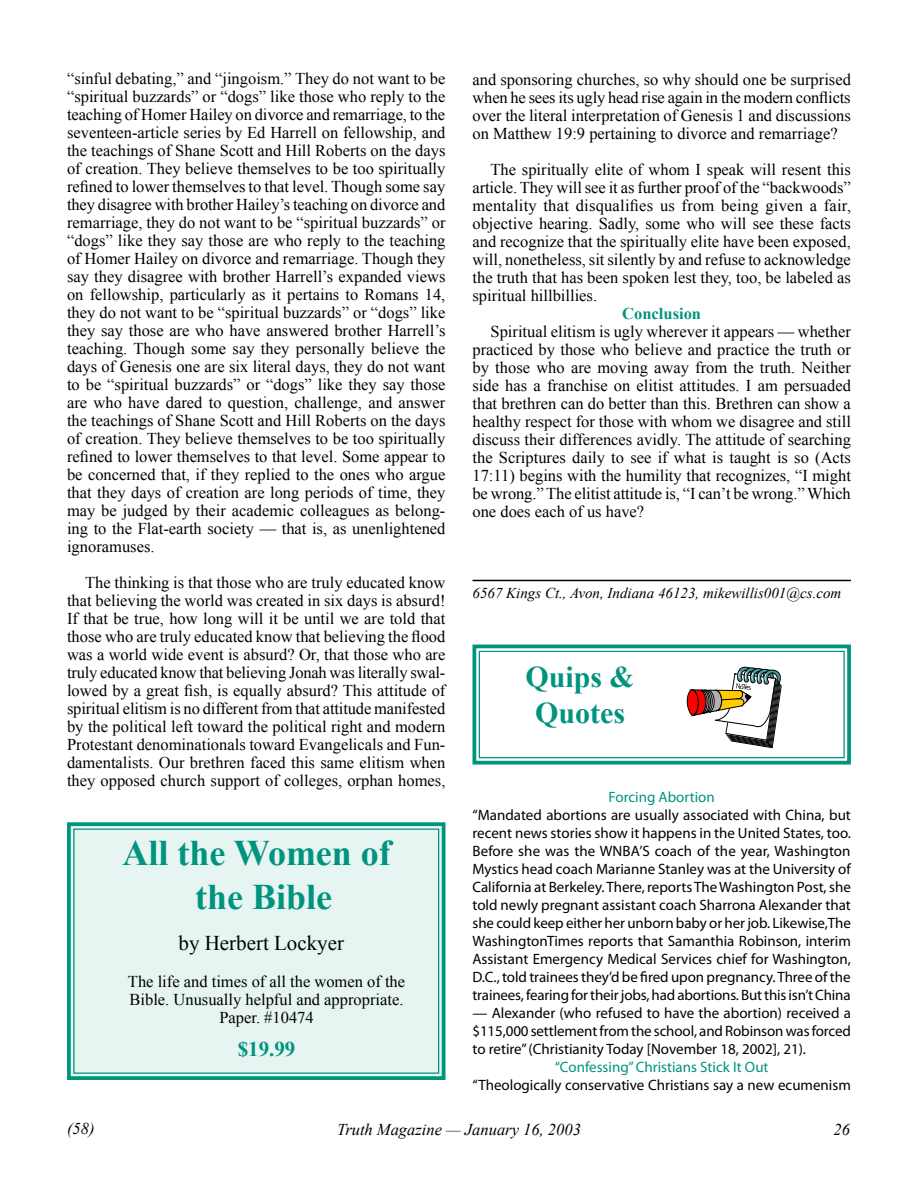
<style>
.page{position:relative;width:918px;height:1188px;background:#fff}
.page>*{position:absolute;margin:0;border:0;box-sizing:border-box;transform-origin:0 0}
.t1{font:700 36px/43.5px "Times New Roman";color:#00937e;text-align:center}
.t2{font:700 30px/36px "Times New Roman";color:#00937e;text-align:center}
.t3{font:21px "Times New Roman";color:#000}
.t4{font:700 21px "Times New Roman";color:#00937e}
.t5{font:16.5px/18px "Times New Roman";color:#000;text-align:justify}
.t6{font:italic 16.5px "Times New Roman";color:#000}
.t7{font:700 16.5px "Times New Roman";color:#00937e}
.t8{font:15px/18px "Myriad Pro";color:#000;text-align:justify}
.t9{font:italic 15px "Times New Roman";color:#000}
.t10{font:15px "Myriad Pro";color:#00937e}
</style>
<div class="page">
<svg style="left:472px;top:644px;width:379px;height:121px"></svg>
<div style="left:479px;top:651px;width:366px;height:107px;border:1px solid #00937e"></div>
<svg style="left:685px;top:666px;width:97px;height:83px"></svg>
<hr style="left:472px;top:580px;width:379px;height:1px;background:#000">
<div style="left:67px;top:822px;width:379px;height:258px;background:#e6f4f2"></div>
<div style="left:73px;top:829px;width:366px;height:245px;border:1px solid #00937e"></div>
<p class="t5" style="left:67px;top:69px;width:380px">“sinful debating,” and “jingoism.” They do not want to be “spiritual buzzards” or “dogs” like those who reply to the teaching of Homer Hailey on divorce and remarriage, to the seventeen-article series by Ed Harrell on fellowship, and the teachings of Shane Scott and Hill Roberts on the days of creation. They believe themselves to be too spiritually refined to lower themselves to that level. Though some say they disagree with brother Hailey’s teaching on divorce and remarriage, they do not want to be “spiritual buzzards” or “dogs” like they say those are who reply to the teaching of Homer Hailey on divorce and remarriage. Though they say they disagree with brother Harrell’s expanded views on fellowship, particularly as it pertains to Romans 14, they do not want to be “spiritual buzzards” or “dogs” like they say those are who have answered brother Harrell’s teaching. Though some say they personally believe the days of Genesis one are six literal days, they do not want to be “spiritual buzzards” or “dogs” like they say those are who have dared to question, challenge, and answer the teachings of Shane Scott and Hill Roberts on the days of creation. They believe themselves to be too spiritually refined to lower themselves to that level. Some appear to be concerned that, if they replied to the ones who argue that they days of creation are long periods of time, they may be judged by their academic colleagues as belong&shy;ing to the Flat-earth society — that is, as unenlightened ignoramuses.</p>
<p class="t5" style="left:67px;top:573px;width:380px;text-indent:18px">The thinking is that those who are truly educated know that believing the world was created in six days is absurd!<br>If that be true, how long will it be until we are told that those who are truly educated know that believing the flood was a world wide event is absurd? Or, that those who are truly educated know that believing Jonah was literally swal&shy;lowed by a great fish, is equally absurd? This attitude of spiritual elitism is no different from that attitude manifested by the political left toward the political right and modern Protestant denominationals toward Evangelicals and Fun&shy;damentalists. Our brethren faced this same elitism when they opposed church support of colleges, orphan homes,</p>
<h1 class="t1" style="left:123px;top:831px;width:270px">All the Women of the Bible</h1>
<p class="t3" style="left:179px;top:929px;width:167px">by Herbert Lockyer</p>
<p class="t5" style="left:128px;top:973px;width:279px;text-align:center">The life and times of all the women of the<br>Bible. Unusually helpful and appropriate.<br>Paper. #10474</p>
<p class="t4" style="left:238px;top:1035px;width:59px">$19.99</p>
<p class="t5" style="left:472px;top:70px;width:380px">and sponsoring churches, so why should one be surprised when he sees its ugly head rise again in the modern conflicts over the literal interpretation of Genesis 1 and discussions on Matthew 19:9 pertaining to divorce and remarriage?</p>
<p class="t5" style="left:472px;top:160px;width:380px;text-indent:18px">The spiritually elite of whom I speak will resent this article. They will see it as further proof of the “backwoods” mentality that disqualifies us from being given a fair, objective hearing. Sadly, some who will see these facts and recognize that the spiritually elite have been exposed, will, nonetheless, sit silently by and refuse to acknowledge the truth that has been spoken lest they, too, be labeled as spiritual hillbillies.</p>
<p class="t7" style="left:622px;top:302px;width:80px">Conclusion</p>
<p class="t5" style="left:472px;top:322px;width:380px;text-indent:18px">Spiritual elitism is ugly wherever it appears — whether practiced by those who believe and practice the truth or by those who are moving away from the truth. Neither side has a franchise on elitist attitudes. I am persuaded that brethren can do better than this. Brethren can show a healthy respect for those with whom we disagree and still discuss their differences avidly. The attitude of searching the Scriptures daily to see if what is taught is so (Acts 17:11) begins with the humility that recognizes, “I might be wrong.” The elitist attitude is, “I can’t be wrong.” Which one does each of us have?</p>
<p class="t9" style="left:472px;top:582px;width:370px">6567 Kings Ct., Avon, Indiana 46123, mikewillis001@cs.com</p>
<h2 class="t2" style="left:525px;top:659px;width:111px">Quips &amp;<br>Quotes</h2>
<p class="t10" style="left:609px;top:788px;width:108px">Forcing Abortion</p>
<p class="t8" style="left:472px;top:806px;width:380px">“Mandated abortions are usually associated with China, but recent news stories show it happens in the United States, too.<br>Before she was the WNBA’S coach of the year, Washington Mystics head coach Marianne Stanley was at the University of California at Berkeley. There, reports The Washington Post, she told newly pregnant assistant coach Sharrona Alexander that she could keep either her unborn baby or her job. Likewise,The WashingtonTimes reports that Samanthia Robinson, interim Assistant Emergency Medical Services chief for Washington, D.C., told trainees they’d be fired upon pregnancy. Three of the trainees, fearing for their jobs, had abortions. But this isn’t China</p>
<p class="t8" style="left:472px;top:1004px;width:380px">— Alexander (who refused to have the abortion) received a $115,000 settlement from the school, and Robinson was forced to retire” (Christianity Today [November 18, 2002], 21).</p>
<p class="t10" style="left:555px;top:1058px;width:215px">“Confessing” Christians Stick It Out</p>
<p class="t8" style="left:472px;top:1076px;width:380px">“Theologically conservative Christians say a new ecumenism</p>
<p class="t6" style="left:67px;top:1117px;width:29px">(58)</p>
<p class="t6" style="left:337px;top:1118px;width:245px">Truth Magazine — January 16, 2003</p>
<p class="t6" style="left:834px;top:1118px;width:18px">26</p>
</div>
